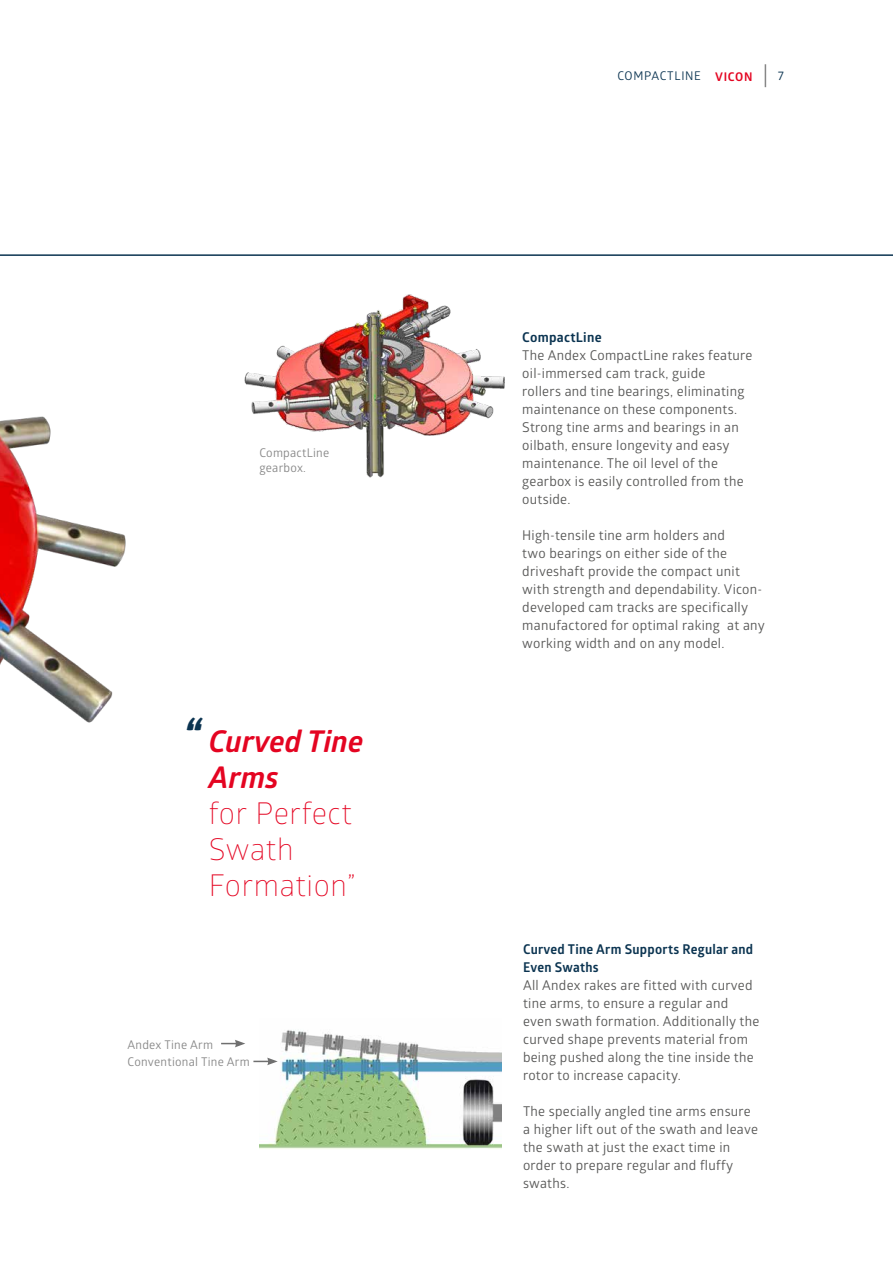
<style>
.page{position:relative;width:893px;height:1263px;background:#fff}
.page>*{position:absolute;margin:0;border:0;box-sizing:border-box;transform-origin:0 0}
.t1{font:300 30px/36px "Glober";letter-spacing:.02em;color:#e40421}
.t2{font:italic 700 30px/36px "Glober";color:#e40421}
.t3{font:13.5px/18px "Glober";letter-spacing:.02em;color:#575756}
.t4{font:700 13.5px/18px "Glober";letter-spacing:.02em;color:#0b3451}
.t5{font:12px/15px "Glober";letter-spacing:.02em;color:#878787}
.t6{font:12px "Glober";letter-spacing:.06em;color:#0b3451}
.t7{font:700 12px "Glober";letter-spacing:.06em;color:#e40421}
.t8{font:12px "Ruda";color:#0b3451}
.s1{font-size:48px;color:#0b3451}
</style>
<div class="page">
<img style="left:0;top:416px;width:126px;height:307px">
<hr style="left:0;top:254px;width:893px;height:2px;background:#0b3451">
<img style="left:259px;top:1030px;width:243px;height:119px">
<img style="left:244px;top:294px;width:260px;height:184px">
<svg style="left:221px;top:1040px;width:24px;height:7px"></svg>
<svg style="left:253px;top:1057px;width:25px;height:8px"></svg>
<svg style="left:765px;top:64px;width:1px;height:23px"></svg>
<p class="t5" style="left:259px;top:445px;width:71px">CompactLine gearbox.</p>
<h1 class="t2" style="left:209px;top:723px;width:156px;text-indent:-26px"><span class="s1">“</span> Curved Tine<br>Arms</h1>
<h1 class="t1" style="left:209px;top:794px;width:148px">for Perfect<br>Swath<br>Formation”</h1>
<p class="t5" style="left:128px;top:1035px;width:124px;line-height:17.1px">Andex Tine Arm<br>Conventional Tine Arm</p>
<p class="t6" style="left:617px;top:68px;width:85px">COMPACTLINE</p>
<p class="t7" style="left:715px;top:68px;width:39px">VICON</p>
<p class="t8" style="left:778px;top:70px;width:7px">7</p>
<p class="t4" style="left:522px;top:328px;width:81px">CompactLine</p>
<p class="t3" style="left:522px;top:346px;width:232px">The Andex CompactLine rakes feature oil-immersed cam track, guide<br>rollers and tine bearings, eliminating maintenance on these components.<br>Strong tine arms and bearings in an oilbath, ensure longevity and easy maintenance. The oil level of the gearbox is easily controlled from the outside.</p>
<p class="t3" style="left:522px;top:526px;width:244px">High-tensile tine arm holders and<br>two bearings on either side of the driveshaft provide the compact unit with strength and dependability. Vicon&shy;developed cam tracks are specifically manufactored for optimal raking at any working width and on any model.</p>
<p class="t4" style="left:523px;top:940px;width:232px">Curved Tine Arm Supports Regular and<br>Even Swaths</p>
<p class="t3" style="left:523px;top:976px;width:238px">All Andex rakes are fitted with curved tine arms, to ensure a regular and even swath formation. Additionally the curved shape prevents material from being pushed along the tine inside the rotor to increase capacity.</p>
<p class="t3" style="left:523px;top:1102px;width:236px">The specially angled tine arms ensure a higher lift out of the swath and leave the swath at just the exact time in order to prepare regular and fluffy swaths.</p>
</div>
